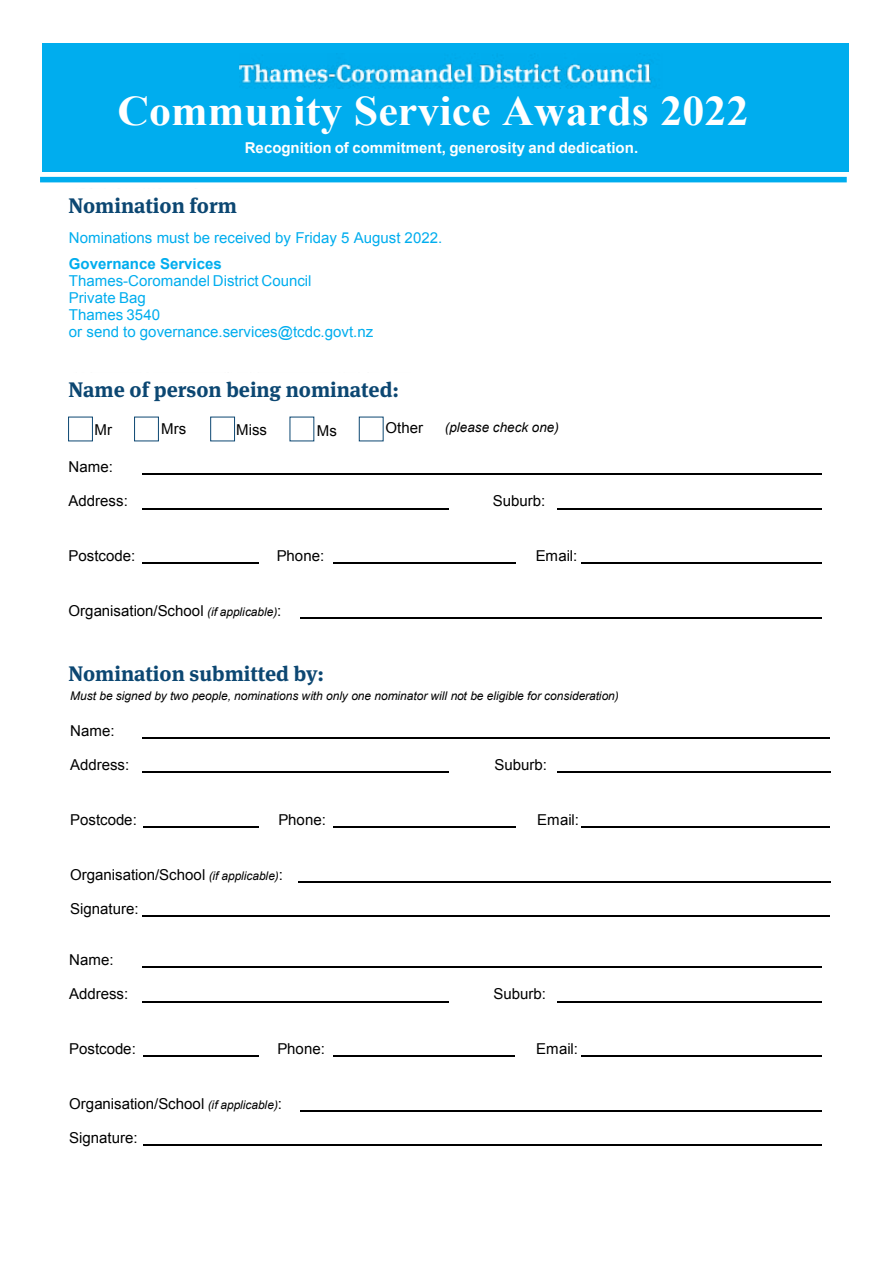
<style>
.page{position:relative;width:893px;height:1263px;background:#fff}
.page>*{position:absolute;margin:0;border:0;box-sizing:border-box;transform-origin:0 0}
.t1{font:700 42px "Times New Roman";color:#fff;scale:1.05 1}
.t2{font:700 21px "Meta Serif Pro";color:#0c4772}
.t3{font:15px "Arial";color:#000}
.t4{font:15px/17.1px "Arial";color:#00adee}
.t5{font:700 15px "Arial";color:#fff}
.t6{font:700 15px "Arial";color:#00adee}
.t7{font:italic 13.5px "Arial";color:#000}
.t8{font:italic 12px "Arial";letter-spacing:-.005em;color:#000}
.s1{font-style:italic;font-size:12px}
</style>
<div class="page">
<div style="left:42px;top:43px;width:806px;height:129px;background:#00adee"></div>
<img style="left:240px;top:63px;width:88px;height:24px">
<img style="left:328px;top:68px;width:8px;height:19px">
<img style="left:336px;top:62px;width:316px;height:25px">
<div style="left:40px;top:177px;width:807px;height:5px;background:#00adee"></div>
<hr style="left:143px;top:474px;width:679px;height:1px;background:#000">
<hr style="left:143px;top:508px;width:306px;height:1px;background:#000">
<hr style="left:557px;top:508px;width:265px;height:1px;background:#000">
<hr style="left:143px;top:563px;width:116px;height:1px;background:#000">
<hr style="left:333px;top:563px;width:182px;height:1px;background:#000">
<hr style="left:582px;top:563px;width:240px;height:1px;background:#000">
<hr style="left:300px;top:617px;width:522px;height:2px;background:#000">
<hr style="left:143px;top:737px;width:687px;height:1px;background:#000">
<hr style="left:143px;top:772px;width:306px;height:1px;background:#000">
<hr style="left:557px;top:772px;width:273px;height:1px;background:#000">
<hr style="left:143px;top:826px;width:116px;height:2px;background:#000">
<hr style="left:333px;top:826px;width:182px;height:2px;background:#000">
<hr style="left:582px;top:826px;width:248px;height:2px;background:#000">
<hr style="left:298px;top:881px;width:532px;height:1px;background:#000">
<hr style="left:143px;top:916px;width:687px;height:1px;background:#000">
<hr style="left:143px;top:966px;width:679px;height:1px;background:#000">
<hr style="left:143px;top:1001px;width:306px;height:1px;background:#000">
<hr style="left:557px;top:1001px;width:265px;height:1px;background:#000">
<hr style="left:143px;top:1056px;width:116px;height:1px;background:#000">
<hr style="left:333px;top:1056px;width:182px;height:1px;background:#000">
<hr style="left:582px;top:1056px;width:240px;height:1px;background:#000">
<hr style="left:300px;top:1110px;width:522px;height:1px;background:#000">
<hr style="left:143px;top:1145px;width:679px;height:1px;background:#000">
<div style="left:68px;top:417px;width:25px;height:24px;background:#fff;border:1px solid #0c4772"></div>
<div style="left:134px;top:417px;width:25px;height:24px;background:#fff;border:1px solid #0c4772"></div>
<div style="left:210px;top:417px;width:25px;height:24px;background:#fff;border:1px solid #0c4772"></div>
<h1 class="t1" style="left:117px;top:82px;width:603px">Community Service Awards 2022</h1>
<p class="t5" style="left:245px;top:138px;width:395px">Recognition of commitment, generosity and dedication.</p>
<h2 class="t2" style="left:68px;top:189px;width:170px">Nomination form</h2>
<p class="t4" style="left:69px;top:229px;width:375px">Nominations must be received by Friday 5 August 2022.</p>
<p class="t6" style="left:69px;top:254px;width:154px">Governance Services</p>
<p class="t4" style="left:69px;top:272px;width:306px">Thames-Coromandel District Council<br>Private Bag<br>Thames 3540<br>or send to governance.services@tcdc.govt.nz</p>
<h2 class="t2" style="left:68px;top:373px;width:332px">Name of person being nominated:</h2>
<p class="t3" style="left:95px;top:419px;width:19px">Mr</p>
<p class="t3" style="left:161px;top:419px;width:26px">Mrs</p>
<p class="t3" style="left:236px;top:419px;width:32px">Miss</p>
<p class="t3" style="left:317px;top:421px;width:21px">Ms</p>
<p class="t7" style="left:445px;top:418px;width:116px">(please check one)</p>
<p class="t3" style="left:69px;top:457px;width:46px">Name:</p>
<p class="t3" style="left:69px;top:491px;width:61px">Address:</p>
<p class="t3" style="left:493px;top:491px;width:54px">Suburb:</p>
<p class="t3" style="left:69px;top:546px;width:68px">Postcode:</p>
<p class="t3" style="left:277px;top:546px;width:49px">Phone:</p>
<p class="t3" style="left:536px;top:546px;width:43px">Email:</p>
<p class="t3" style="left:69px;top:601px;width:214px">Organisation/School <span class="s1">(if applicable)</span>:</p>
<h2 class="t2" style="left:68px;top:657px;width:257px">Nomination submitted by:</h2>
<p class="t8" style="left:70px;top:688px;width:550px">Must be signed by two people, nominations with only one nominator will not be eligible for consideration)</p>
<p class="t3" style="left:70px;top:721px;width:46px">Name:</p>
<p class="t3" style="left:70px;top:755px;width:61px">Address:</p>
<p class="t3" style="left:494px;top:755px;width:54px">Suburb:</p>
<p class="t3" style="left:70px;top:810px;width:68px">Postcode:</p>
<p class="t3" style="left:278px;top:810px;width:49px">Phone:</p>
<p class="t3" style="left:537px;top:810px;width:43px">Email:</p>
<p class="t3" style="left:70px;top:864px;width:214px">Organisation/School <span class="s1">(if applicable)</span>:</p>
<p class="t3" style="left:70px;top:899px;width:70px">Signature:</p>
<p class="t3" style="left:69px;top:950px;width:46px">Name:</p>
<p class="t3" style="left:69px;top:984px;width:61px">Address:</p>
<p class="t3" style="left:493px;top:984px;width:54px">Suburb:</p>
<p class="t3" style="left:69px;top:1039px;width:68px">Postcode:</p>
<p class="t3" style="left:277px;top:1039px;width:49px">Phone:</p>
<p class="t3" style="left:536px;top:1039px;width:43px">Email:</p>
<p class="t3" style="left:69px;top:1094px;width:214px">Organisation/School <span class="s1">(if applicable)</span>:</p>
<p class="t3" style="left:69px;top:1128px;width:70px">Signature:</p>
</div>
